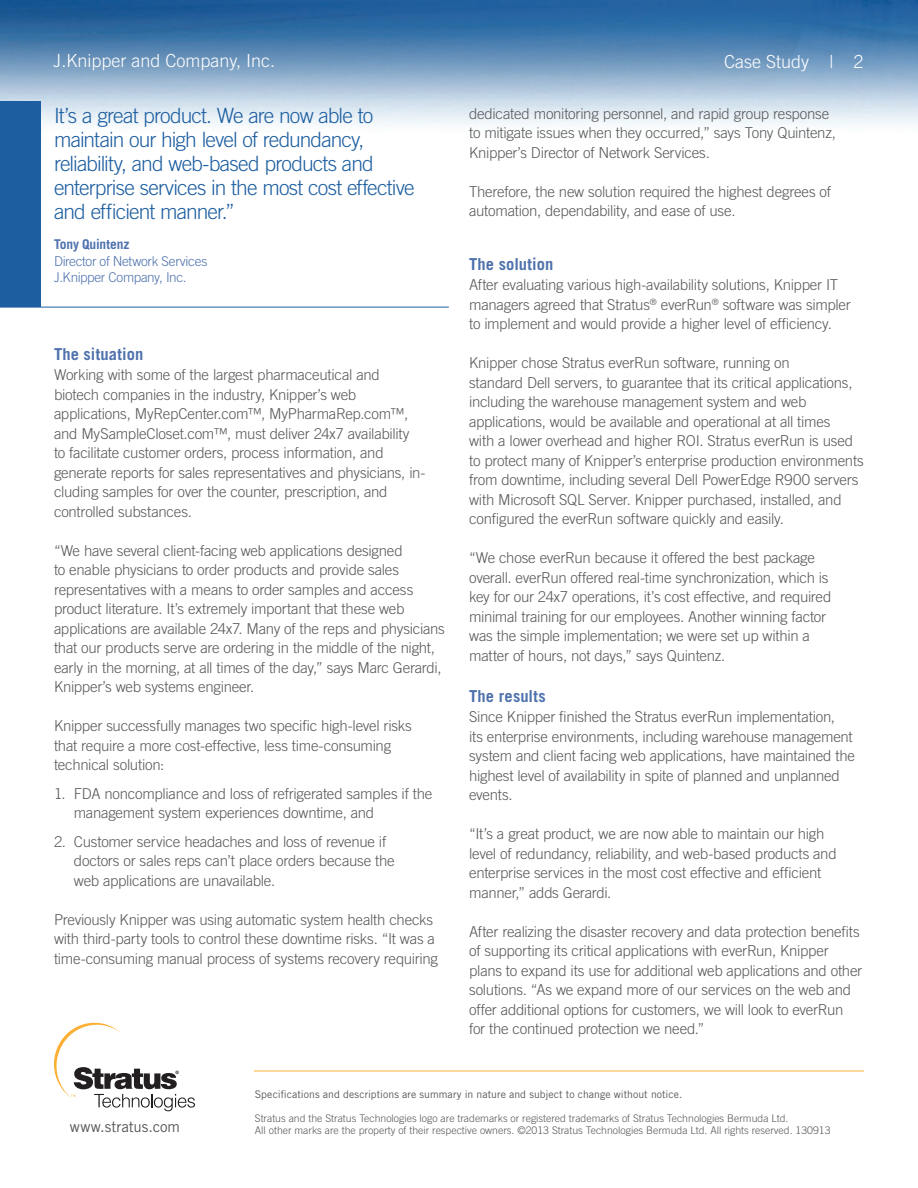
<style>
.page{position:relative;width:918px;height:1188px;background:#fff}
.page>*{position:absolute;margin:0;border:0;box-sizing:border-box;transform-origin:0 0}
.t1{font:300 21px/24px "Trade Gothic LT Std";letter-spacing:-.04em;color:#1d5ea0}
.t2{font:300 18px "Trade Gothic LT Std";color:#fff}
.Body_Subs{font:700 16.5px "Trade Gothic LT Std";letter-spacing:.01em;color:#4f72ae}
.Body_copy{font:300 15px/19.5px "Trade Gothic LT Std";letter-spacing:-.015em;color:#57585a}
.t3{font:15px "Trade Gothic LT Std";letter-spacing:-.005em;color:#57585a}
.Quote_author_title{font:300 13.5px/16.5px "Trade Gothic LT Std";letter-spacing:-.025em;color:#4f72ae}
.Quote_Author{font:700 13.5px "Trade Gothic LT Std";letter-spacing:-.01em;color:#4f72ae}
.Legal___Disclaimer{font:300 10.5px/12px "Trade Gothic LT Std";color:#57585a}
.Legal___Disclaimer-2{font:10.5px "Trade Gothic LT Std";letter-spacing:.005em;color:#57585a}
</style>
<div class="page">
<svg style="left:54px;top:1023px;width:141px;height:88px"></svg>
<hr style="left:254px;top:1071px;width:610px;height:1px;background:#fbb033">
<img style="left:0;top:0;width:918px;height:307px">
<hr style="left:0;top:307px;width:449px;height:1px;background:#1d5ea0">
<div style="left:0;top:102px;width:40px;height:205px;background:#1d5ea0"></div>
<p class="t2" style="left:54px;top:50px;width:223px">J.Knipper and Company, Inc.</p>
<p class="t2" style="left:724px;top:50px;width:141px">Case Study | 2</p>
<p class="t1" style="left:54px;top:103px;width:362px">It’s a great product. We are now able to maintain our high level of redundancy, reliability, and web-based products and enterprise services in the most cost effective and efficient manner.”</p>
<p class="Quote_Author" style="left:54px;top:236px;width:77px">Tony Quintenz</p>
<p class="Quote_author_title" style="left:54px;top:252px;width:155px">Director of Network Services<br>J.Knipper Company, Inc.</p>
<p class="Body_copy" style="left:469px;top:104px;width:368px">dedicated monitoring personnel, and rapid group response to mitigate issues when they occurred,” says Tony Quintenz,<br>Knipper’s Director of Network Services.</p>
<p class="Body_copy" style="left:469px;top:182px;width:363px">Therefore, the new solution required the highest degrees of automation, dependability, and ease of use.</p>
<p class="Body_Subs" style="left:469px;top:254px;width:86px">The solution</p>
<p class="Body_copy" style="left:469px;top:275px;width:383px">After evaluating various high-availability solutions, Knipper IT managers agreed that Stratus<sup>®</sup> everRun<sup>®</sup> software was simpler to implement and would provide a higher level of efficiency.</p>
<p class="Body_copy" style="left:469px;top:353px;width:396px">Knipper chose Stratus everRun software, running on<br>standard Dell servers, to guarantee that its critical applications, including the warehouse management system and web applications, would be available and operational at all times<br>with a lower overhead and higher ROI. Stratus everRun is used to protect many of Knipper’s enterprise production environments from downtime, including several Dell PowerEdge R900 servers with Microsoft SQL Server. Knipper purchased, installed, and configured the everRun software quickly and easily.</p>
<p class="Body_copy" style="left:469px;top:548px;width:364px">“We chose everRun because it offered the best package overall. everRun offered real-time synchronization, which is key for our 24x7 operations, it’s cost effective, and required minimal training for our employees. Another winning factor was the simple implementation; we were set up within a matter of hours, not days,” says Quintenz.</p>
<p class="Body_Subs" style="left:469px;top:686px;width:78px">The results</p>
<p class="Body_copy" style="left:469px;top:707px;width:387px">Since Knipper finished the Stratus everRun implementation,<br>its enterprise environments, including warehouse management system and client facing web applications, have maintained the highest level of availability in spite of planned and unplanned events.</p>
<p class="Body_copy" style="left:469px;top:824px;width:369px">“It’s a great product, we are now able to maintain our high level of redundancy, reliability, and web-based products and enterprise services in the most cost effective and efficient manner,” adds Gerardi.</p>
<p class="Body_copy" style="left:469px;top:921px;width:395px">After realizing the disaster recovery and data protection benefits of supporting its critical applications with everRun, Knipper plans to expand its use for additional web applications and other solutions. “As we expand more of our services on the web and offer additional options for customers, we will look to everRun for the continued protection we need.”</p>
<p class="Body_Subs" style="left:54px;top:344px;width:91px">The situation</p>
<p class="Body_copy" style="left:54px;top:365px;width:373px">Working with some of the largest pharmaceutical and biotech companies in the industry, Knipper’s web applications, MyRepCenter.com™, MyPharmaRep.com™, and MySampleCloset.com™, must deliver 24x7 availability<br>to facilitate customer orders, process information, and generate reports for sales representatives and physicians, in&shy;cluding samples for over the counter, prescription, and controlled substances.</p>
<p class="Body_copy" style="left:54px;top:540px;width:392px">“We have several client-facing web applications designed<br>to enable physicians to order products and provide sales representatives with a means to order samples and access product literature. It’s extremely important that these web applications are available 24x7. Many of the reps and physicians that our products serve are ordering in the middle of the night, early in the morning, at all times of the day,” says Marc Gerardi, Knipper’s web systems engineer.</p>
<p class="Body_copy" style="left:54px;top:716px;width:359px">Knipper successfully manages two specific high-level risks that require a more cost-effective, less time-consuming technical solution:</p>
<p class="Body_copy" style="left:74px;top:783px;width:360px;text-indent:-20px">1. FDA noncompliance and loss of refrigerated samples if the management system experiences downtime, and</p>
<p class="Body_copy" style="left:74px;top:831px;width:322px;text-indent:-20px">2. Customer service headaches and loss of revenue if doctors or sales reps can’t place orders because the web applications are unavailable.</p>
<p class="Body_copy" style="left:54px;top:909px;width:386px">Previously Knipper was using automatic system health checks with third-party tools to control these downtime risks. “It was a time-consuming manual process of systems recovery requiring</p>
<p class="t3" style="left:70px;top:1118px;width:112px">www.stratus.com</p>
<p class="Legal___Disclaimer-2" style="left:255px;top:1088px;width:429px">Specifications and descriptions are summary in nature and subject to change without notice.</p>
<p class="Legal___Disclaimer" style="left:255px;top:1112px;width:577px">Stratus and the Stratus Technologies logo are trademarks or registered trademarks of Stratus Technologies Bermuda Ltd.<br>All other marks are the property of their respective owners. ©2013 Stratus Technologies Bermuda Ltd. All rights reserved. 130913</p>
</div>
